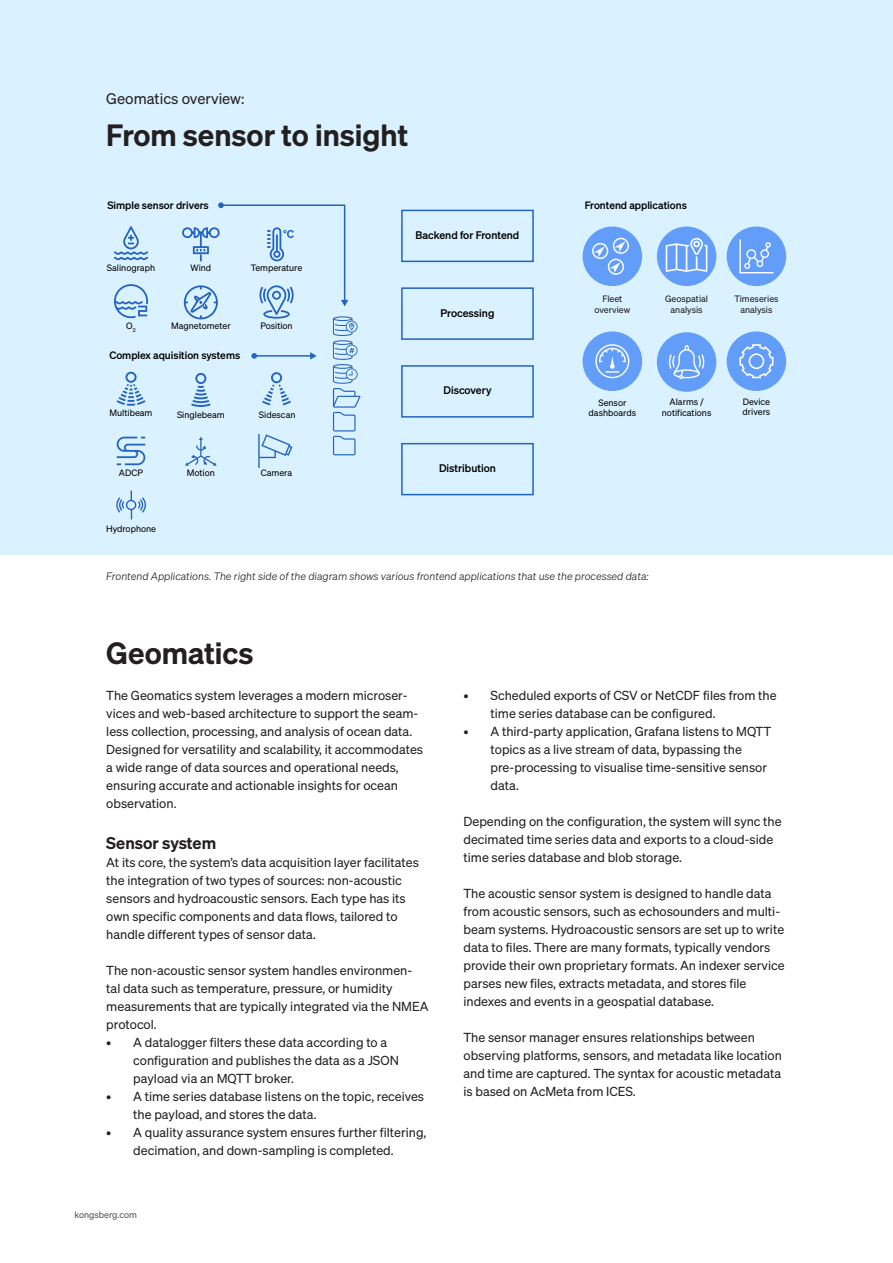
<style>
.page{position:relative;width:893px;height:1263px;background:#fff}
.page>*{position:absolute;margin:0;border:0;box-sizing:border-box;transform-origin:0 0}
.t1{font:600 30px "Sohne";color:#231f20}
.t2{font:600 16.5px "Sohne";color:#231f20}
.t3{font:15px "Sohne Buch";color:#231f20}
.t4{font:12.75px/18px "Sohne Buch";color:#231f20}
.t5{font:10.8px "Sohne Kraftig";color:#000}
.t6{font:10.5px "Sohne Leicht Kursiv";color:#231f20}
.t7{font:10.5px "Sohne Kraftig";color:#000}
.t8{font:9px/10.8px "Sohne Buch";color:#000;text-align:center}
.t9{font:9px/10.8px "Sohne Buch";color:#1a1a1a;text-align:center}
.t10{font:9px "Sohne Buch";color:#574f4c}
</style>
<div class="page">
<div style="left:0;top:0;width:893px;height:555px;background:#daf2ff"></div>
<div style="left:401px;top:210px;width:133px;height:52px;border:2px solid #2463c2"></div>
<div style="left:401px;top:287px;width:133px;height:53px;border:2px solid #2463c2"></div>
<div style="left:401px;top:365px;width:133px;height:53px;border:2px solid #2463c2"></div>
<div style="left:401px;top:443px;width:133px;height:52px;border:2px solid #2463c2"></div>
<svg style="left:114px;top:226px;width:34px;height:34px"></svg>
<svg style="left:114px;top:284px;width:34px;height:34px"></svg>
<svg style="left:117px;top:372px;width:28px;height:34px"></svg>
<svg style="left:117px;top:437px;width:28px;height:28px"></svg>
<div style="left:657px;top:226px;width:59px;height:60px;background:#629ef9;border-radius:50%"></div>
<div style="left:583px;top:226px;width:59px;height:60px;background:#629ef9;border-radius:50%"></div>
<div style="left:727px;top:226px;width:59px;height:60px;background:#629ef9;border-radius:50%"></div>
<svg style="left:592px;top:238px;width:37px;height:37px"></svg>
<svg style="left:666px;top:238px;width:41px;height:34px"></svg>
<svg style="left:739px;top:239px;width:34px;height:34px"></svg>
<div style="left:583px;top:331px;width:59px;height:60px;background:#629ef9;border-radius:50%"></div>
<svg style="left:595px;top:344px;width:34px;height:34px"></svg>
<div style="left:657px;top:332px;width:59px;height:60px;background:#629ef9;border-radius:50%"></div>
<svg style="left:669px;top:345px;width:35px;height:34px"></svg>
<div style="left:727px;top:331px;width:59px;height:60px;background:#629ef9;border-radius:50%"></div>
<svg style="left:739px;top:344px;width:34px;height:34px"></svg>
<svg style="left:116px;top:490px;width:30px;height:29px"></svg>
<svg style="left:182px;top:202px;width:178px;height:266px"></svg>
<p class="t3" style="left:106px;top:90px;width:140px">Geomatics overview:</p>
<h1 class="t1" style="left:106px;top:116px;width:304px">From sensor to insight</h1>
<p class="t7" style="left:107px;top:199px;width:103px">Simple sensor drivers</p>
<p class="t7" style="left:585px;top:199px;width:104px">Frontend applications</p>
<p class="t8" style="left:107px;top:262px;width:50px">Salinograph</p>
<p class="t8" style="left:190px;top:262px;width:22px">Wind</p>
<p class="t8" style="left:251px;top:262px;width:53px">Temperature</p>
<p class="t8" style="left:126px;top:320px;width:11px">O<sub>2</sub></p>
<p class="t8" style="left:171px;top:320px;width:61px">Magnetometer</p>
<p class="t8" style="left:260px;top:320px;width:34px">Position</p>
<p class="t7" style="left:109px;top:348px;width:132px">Complex aquisition systems</p>
<p class="t8" style="left:110px;top:408px;width:44px">Multibeam</p>
<p class="t8" style="left:177px;top:409px;width:49px">Singlebeam</p>
<p class="t8" style="left:259px;top:409px;width:38px">Sidescan</p>
<p class="t8" style="left:119px;top:467px;width:26px">ADCP</p>
<p class="t8" style="left:106px;top:523px;width:52px">Hydrophone</p>
<p class="t8" style="left:187px;top:467px;width:30px">Motion</p>
<p class="t8" style="left:261px;top:467px;width:33px">Camera</p>
<p class="t5" style="left:416px;top:228px;width:105px">Backend for Frontend</p>
<p class="t5" style="left:440px;top:306px;width:55px">Processing</p>
<p class="t5" style="left:443px;top:384px;width:50px">Discovery</p>
<p class="t5" style="left:439px;top:461px;width:58px">Distribution</p>
<p class="t9" style="left:665px;top:294px;width:45px">Geospatial analysis</p>
<p class="t9" style="left:594px;top:294px;width:37px">Fleet overview</p>
<p class="t9" style="left:734px;top:294px;width:46px">Timeseries analysis</p>
<p class="t8" style="left:589px;top:397px;width:49px">Sensor dashboards</p>
<p class="t8" style="left:662px;top:396px;width:51px">Alarms / notifications</p>
<p class="t8" style="left:743px;top:396px;width:29px;text-align:left">Device drivers</p>
<p class="t6" style="left:106px;top:571px;width:544px">Frontend Applications. The right side of the diagram shows various frontend applications that use the processed data:</p>
<h1 class="t1" style="left:106px;top:634px;width:149px">Geomatics</h1>
<p class="t4" style="left:106px;top:686px;width:318px">The Geomatics system leverages a modern microser&shy;vices and web-based architecture to support the seam&shy;less collection, processing, and analysis of ocean data.<br>Designed for versatility and scalability, it accommodates a wide range of data sources and operational needs, ensuring accurate and actionable insights for ocean observation.</p>
<p class="t2" style="left:106px;top:832px;width:111px">Sensor system</p>
<p class="t4" style="left:106px;top:853px;width:314px">At its core, the system’s data acquisition layer facilitates the integration of two types of sources: non-acoustic sensors and hydroacoustic sensors. Each type has its own specific components and data flows, tailored to handle different types of sensor data.</p>
<p class="t4" style="left:106px;top:961px;width:324px">The non-acoustic sensor system handles environmen&shy;tal data such as temperature, pressure, or humidity measurements that are typically integrated via the NMEA protocol.</p>
<p class="t4" style="left:133px;top:1033px;width:267px;text-indent:-27px">• A datalogger filters these data according to a configuration and publishes the data as a JSON payload via an MQTT broker.</p>
<p class="t4" style="left:133px;top:1087px;width:292px;text-indent:-27px">• A time series database listens on the topic, receives the payload, and stores the data.</p>
<p class="t4" style="left:106px;top:1123px;width:322px;text-align:center">• A quality assurance system ensures further filtering, decimation, and down-sampling is completed.</p>
<p class="t10" style="left:74px;top:1210px;width:64px">kongsberg.com</p>
<p class="t4" style="left:490px;top:686px;width:288px;text-indent:-27px">• Scheduled exports of CSV or NetCDF files from the time series database can be configured.</p>
<p class="t4" style="left:490px;top:722px;width:282px;text-indent:-27px">• A third-party application, Grafana listens to MQTT topics as a live stream of data, bypassing the pre-processing to visualise time-sensitive sensor data.</p>
<p class="t4" style="left:463px;top:812px;width:320px">Depending on the configuration, the system will sync the decimated time series data and exports to a cloud-side time series database and blob storage.</p>
<p class="t4" style="left:463px;top:884px;width:323px">The acoustic sensor system is designed to handle data from acoustic sensors, such as echosounders and multi&shy;beam systems. Hydroacoustic sensors are set up to write data to files. There are many formats, typically vendors provide their own proprietary formats. An indexer service parses new files, extracts metadata, and stores file indexes and events in a geospatial database.</p>
<p class="t4" style="left:463px;top:1028px;width:320px">The sensor manager ensures relationships between observing platforms, sensors, and metadata like location and time are captured. The syntax for acoustic metadata is based on AcMeta from ICES.</p>
</div>
